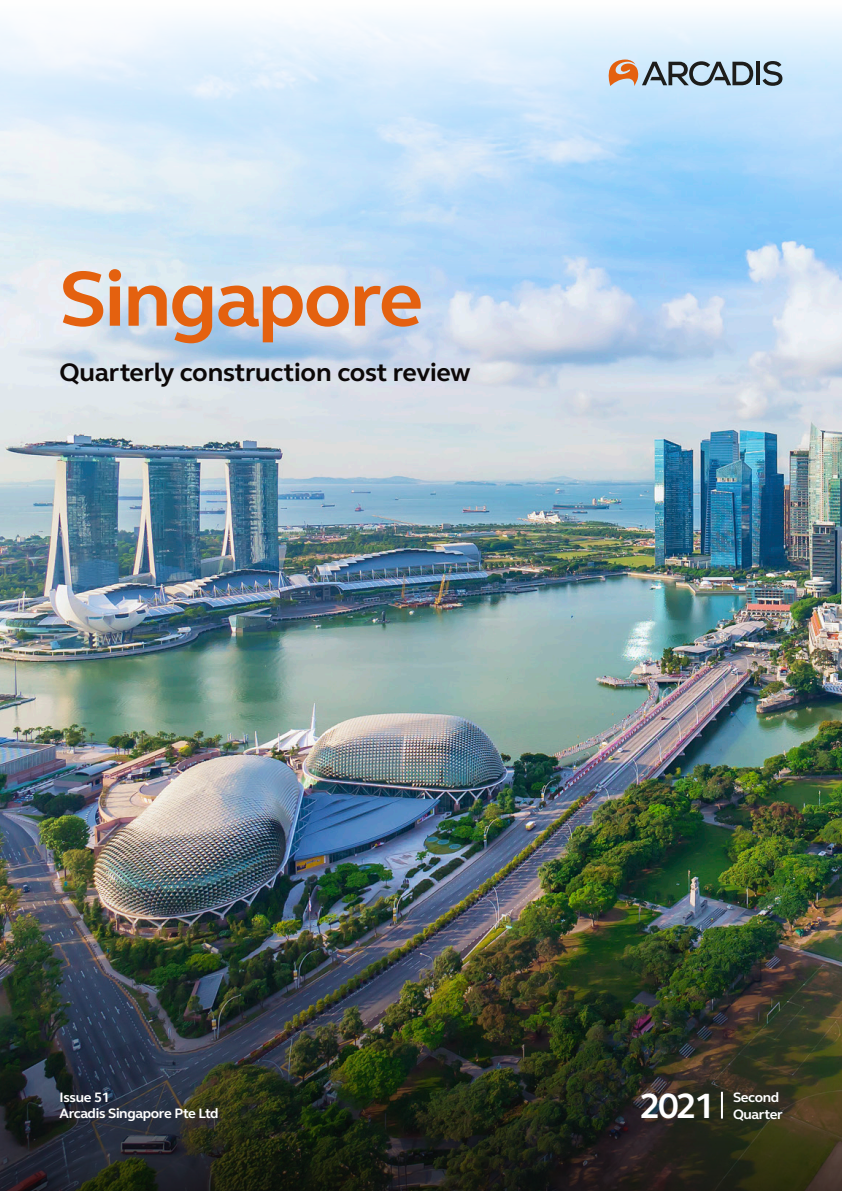
<style>
.page{position:relative;width:842px;height:1191px;background:#fff}
.page>*{position:absolute;margin:0;border:0;box-sizing:border-box;transform-origin:0 0}
.t1{font:700 80px "FS Elliot Pro";letter-spacing:-.025em;color:#e4610f}
.t2{font:700 36px "FS Elliot Pro";color:#fff}
.t3{font:700 26px "FS Elliot Pro";letter-spacing:-.01em;color:#0c0808}
.t4{font:700 14px "FS Elliot Pro";letter-spacing:-.025em;color:#fff}
</style>
<div class="page">
<img style="left:0;top:15px;width:842px;height:875px">
<img style="left:0;top:890px;width:842px;height:301px">
<hr style="left:721px;top:1091px;width:2px;height:27px;background:#fff">
<hr style="left:756px;top:62px;width:4px;height:23px;background:#1d1d1b">
<svg style="left:762px;top:61px;width:20px;height:25px"></svg>
<svg style="left:609px;top:60px;width:144px;height:26px;background:#9c9d9f"></svg>
<p class="t1" style="left:60px;top:245px;width:365px">Singapore</p>
<p class="t3" style="left:60px;top:355px;width:413px">Quarterly construction cost review</p>
<p class="t4" style="left:60px;top:1087px;width:52px">Issue 51</p>
<p class="t4" style="left:60px;top:1104px;width:161px">Arcadis Singapore Pte Ltd</p>
<p class="t2" style="left:640px;top:1081px;width:77px">2021</p>
<p class="t4" style="left:733px;top:1088px;width:48px">Second</p>
<p class="t4" style="left:733px;top:1104px;width:51px">Quarter</p>
</div>
